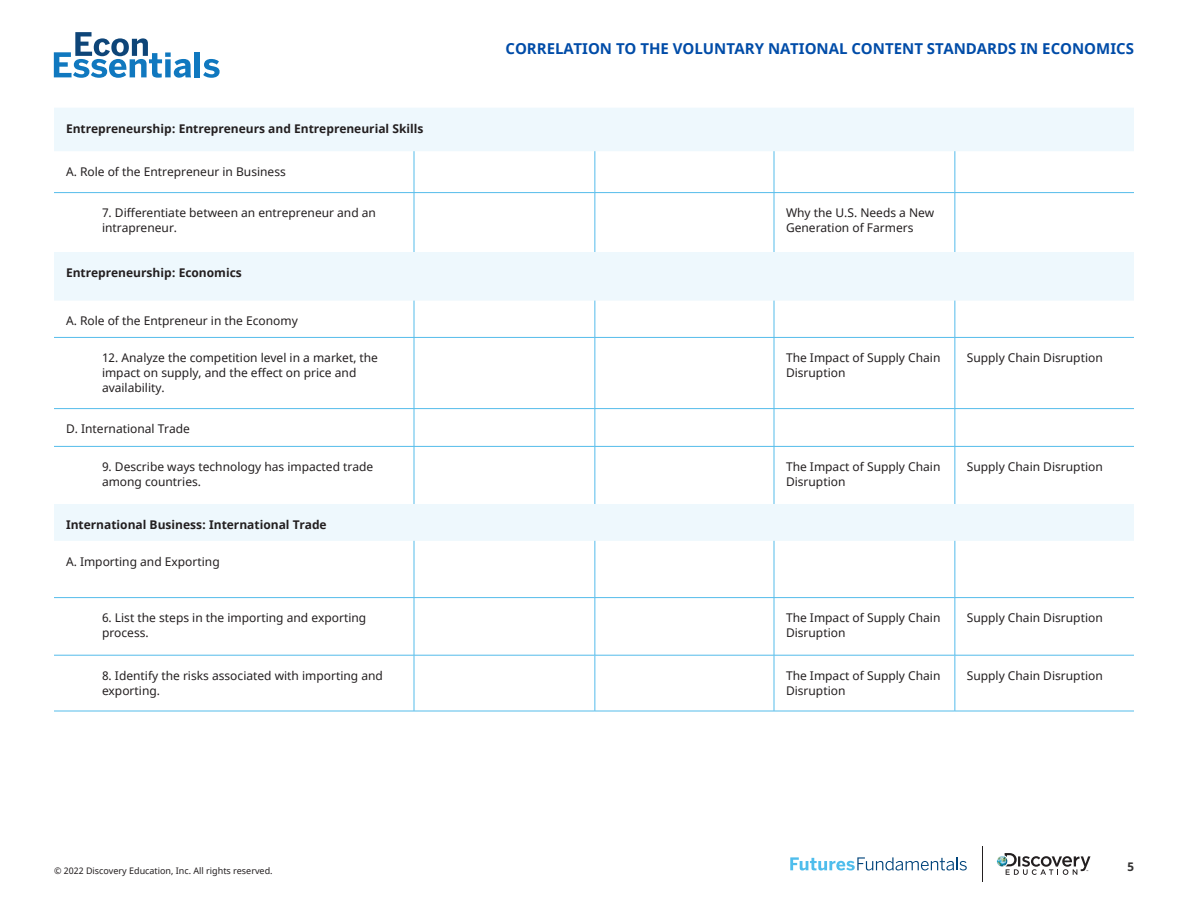
<style>
.page{position:relative;width:1188px;height:918px;background:#fff}
.page>*{position:absolute;margin:0;border:0;box-sizing:border-box;transform-origin:0 0}
.t1{font:700 15px "Noto Sans";color:#004ca8}
.Body_chart{font:12px/15px "Noto Sans";color:#231f20}
.Body_chart-2{font:700 12px "Noto Sans";color:#231f20}
.t2{font:700 12px "Noto Sans";color:#343333}
.t3{font:9px "Noto Sans";color:#231f20}
</style>
<div class="page">
<svg style="left:997px;top:853px;width:93px;height:22px"></svg>
<hr style="left:982px;top:846px;width:1px;height:36px;background:#231f20">
<div style="left:195px;top:52px;width:5px;height:25px;background:#1078bf"></div>
<svg style="left:203px;top:59px;width:17px;height:19px"></svg>
<svg style="left:54px;top:32px;width:137px;height:46px"></svg>
<svg style="left:790px;top:857px;width:177px;height:14px"></svg>
<svg style="left:54px;top:108px;width:1080px;height:433px"></svg>
<hr style="left:414px;top:151px;width:1px;height:41px;background:#54bceb">
<hr style="left:595px;top:151px;width:1px;height:41px;background:#54bceb">
<hr style="left:774px;top:151px;width:1px;height:41px;background:#54bceb">
<hr style="left:955px;top:151px;width:1px;height:41px;background:#54bceb">
<hr style="left:414px;top:193px;width:1px;height:59px;background:#54bceb">
<hr style="left:595px;top:193px;width:1px;height:59px;background:#54bceb">
<hr style="left:774px;top:193px;width:1px;height:59px;background:#54bceb">
<hr style="left:955px;top:193px;width:1px;height:59px;background:#54bceb">
<hr style="left:414px;top:301px;width:1px;height:36px;background:#54bceb">
<hr style="left:595px;top:301px;width:1px;height:36px;background:#54bceb">
<hr style="left:774px;top:301px;width:1px;height:36px;background:#54bceb">
<hr style="left:955px;top:301px;width:1px;height:36px;background:#54bceb">
<hr style="left:414px;top:338px;width:1px;height:70px;background:#54bceb">
<hr style="left:595px;top:338px;width:1px;height:70px;background:#54bceb">
<hr style="left:774px;top:338px;width:1px;height:70px;background:#54bceb">
<hr style="left:955px;top:338px;width:1px;height:70px;background:#54bceb">
<hr style="left:414px;top:409px;width:1px;height:37px;background:#54bceb">
<hr style="left:595px;top:409px;width:1px;height:37px;background:#54bceb">
<hr style="left:774px;top:409px;width:1px;height:37px;background:#54bceb">
<hr style="left:955px;top:409px;width:1px;height:37px;background:#54bceb">
<hr style="left:414px;top:447px;width:1px;height:57px;background:#54bceb">
<hr style="left:595px;top:447px;width:1px;height:57px;background:#54bceb">
<hr style="left:774px;top:447px;width:1px;height:57px;background:#54bceb">
<hr style="left:955px;top:447px;width:1px;height:57px;background:#54bceb">
<hr style="left:414px;top:541px;width:1px;height:56px;background:#54bceb">
<hr style="left:595px;top:541px;width:1px;height:56px;background:#54bceb">
<hr style="left:774px;top:541px;width:1px;height:56px;background:#54bceb">
<hr style="left:955px;top:541px;width:1px;height:56px;background:#54bceb">
<hr style="left:414px;top:598px;width:1px;height:57px;background:#54bceb">
<hr style="left:595px;top:598px;width:1px;height:57px;background:#54bceb">
<hr style="left:774px;top:598px;width:1px;height:57px;background:#54bceb">
<hr style="left:955px;top:598px;width:1px;height:57px;background:#54bceb">
<hr style="left:414px;top:655px;width:1px;height:56px;background:#54bceb">
<hr style="left:595px;top:655px;width:1px;height:56px;background:#54bceb">
<hr style="left:774px;top:655px;width:1px;height:56px;background:#54bceb">
<hr style="left:955px;top:655px;width:1px;height:56px;background:#54bceb">
<hr style="left:54px;top:192px;width:360px;height:1px;background:#54bceb">
<hr style="left:414px;top:192px;width:181px;height:1px;background:#54bceb">
<hr style="left:595px;top:192px;width:179px;height:1px;background:#54bceb">
<hr style="left:774px;top:192px;width:181px;height:1px;background:#54bceb">
<hr style="left:955px;top:192px;width:179px;height:1px;background:#54bceb">
<hr style="left:54px;top:337px;width:360px;height:1px;background:#54bceb">
<hr style="left:414px;top:337px;width:181px;height:1px;background:#54bceb">
<hr style="left:595px;top:337px;width:179px;height:1px;background:#54bceb">
<hr style="left:774px;top:337px;width:181px;height:1px;background:#54bceb">
<hr style="left:955px;top:337px;width:179px;height:1px;background:#54bceb">
<hr style="left:54px;top:408px;width:360px;height:1px;background:#54bceb">
<hr style="left:414px;top:408px;width:181px;height:1px;background:#54bceb">
<hr style="left:595px;top:408px;width:179px;height:1px;background:#54bceb">
<hr style="left:774px;top:408px;width:181px;height:1px;background:#54bceb">
<hr style="left:955px;top:408px;width:179px;height:1px;background:#54bceb">
<hr style="left:54px;top:446px;width:360px;height:1px;background:#54bceb">
<hr style="left:414px;top:446px;width:181px;height:1px;background:#54bceb">
<hr style="left:595px;top:446px;width:179px;height:1px;background:#54bceb">
<hr style="left:774px;top:446px;width:181px;height:1px;background:#54bceb">
<hr style="left:955px;top:446px;width:179px;height:1px;background:#54bceb">
<hr style="left:54px;top:597px;width:360px;height:1px;background:#54bceb">
<hr style="left:414px;top:597px;width:181px;height:1px;background:#54bceb">
<hr style="left:595px;top:597px;width:179px;height:1px;background:#54bceb">
<hr style="left:774px;top:597px;width:181px;height:1px;background:#54bceb">
<hr style="left:955px;top:597px;width:179px;height:1px;background:#54bceb">
<hr style="left:54px;top:655px;width:360px;height:1px;background:#54bceb">
<hr style="left:414px;top:655px;width:181px;height:1px;background:#54bceb">
<hr style="left:595px;top:655px;width:179px;height:1px;background:#54bceb">
<hr style="left:774px;top:655px;width:181px;height:1px;background:#54bceb">
<hr style="left:955px;top:655px;width:179px;height:1px;background:#54bceb">
<hr style="left:54px;top:711px;width:360px;height:1px;background:#54bceb">
<hr style="left:414px;top:711px;width:181px;height:1px;background:#54bceb">
<hr style="left:595px;top:711px;width:179px;height:1px;background:#54bceb">
<hr style="left:774px;top:711px;width:181px;height:1px;background:#54bceb">
<hr style="left:955px;top:711px;width:179px;height:1px;background:#54bceb">
<p class="t1" style="left:506px;top:37px;width:630px">CORRELATION TO THE VOLUNTARY NATIONAL CONTENT STANDARDS IN ECONOMICS</p>
<p class="Body_chart-2" style="left:66px;top:120px;width:359px">Entrepreneurship: Entrepreneurs and Entrepreneurial Skills</p>
<p class="Body_chart" style="left:66px;top:165px;width:221px">A. Role of the Entrepreneur in Business</p>
<p class="Body_chart" style="left:102px;top:206px;width:276px">7. Differentiate between an entrepreneur and an intrapreneur.</p>
<p class="Body_chart" style="left:786px;top:206px;width:150px">Why the U.S. Needs a New<br>Generation of Farmers</p>
<p class="Body_chart-2" style="left:66px;top:264px;width:177px">Entrepreneurship: Economics</p>
<p class="Body_chart" style="left:66px;top:314px;width:233px">A. Role of the Entpreneur in the Economy</p>
<p class="Body_chart" style="left:102px;top:351px;width:278px">12. Analyze the competition level in a market, the impact on supply, and the effect on price and availability.</p>
<p class="Body_chart" style="left:786px;top:351px;width:156px">The Impact of Supply Chain<br>Disruption</p>
<p class="Body_chart" style="left:967px;top:351px;width:137px">Supply Chain Disruption</p>
<p class="Body_chart" style="left:66px;top:422px;width:125px">D. International Trade</p>
<p class="Body_chart" style="left:102px;top:460px;width:273px">9. Describe ways technology has impacted trade among countries.</p>
<p class="Body_chart" style="left:786px;top:460px;width:156px">The Impact of Supply Chain<br>Disruption</p>
<p class="Body_chart" style="left:967px;top:460px;width:137px">Supply Chain Disruption</p>
<p class="Body_chart-2" style="left:66px;top:516px;width:262px">International Business: International Trade</p>
<p class="Body_chart" style="left:66px;top:554px;width:155px">A. Importing and Exporting</p>
<p class="Body_chart" style="left:102px;top:611px;width:266px">6. List the steps in the importing and exporting process.</p>
<p class="Body_chart" style="left:786px;top:611px;width:156px">The Impact of Supply Chain<br>Disruption</p>
<p class="Body_chart" style="left:967px;top:611px;width:137px">Supply Chain Disruption</p>
<p class="Body_chart" style="left:102px;top:669px;width:282px">8. Identify the risks associated with importing and exporting.</p>
<p class="Body_chart" style="left:786px;top:669px;width:156px">The Impact of Supply Chain<br>Disruption</p>
<p class="Body_chart" style="left:967px;top:669px;width:137px">Supply Chain Disruption</p>
<p class="t3" style="left:54px;top:864px;width:220px">© 2022 Discovery Education, Inc. All rights reserved.</p>
<p class="t2" style="left:1127px;top:858px;width:8px">5</p>
</div>
